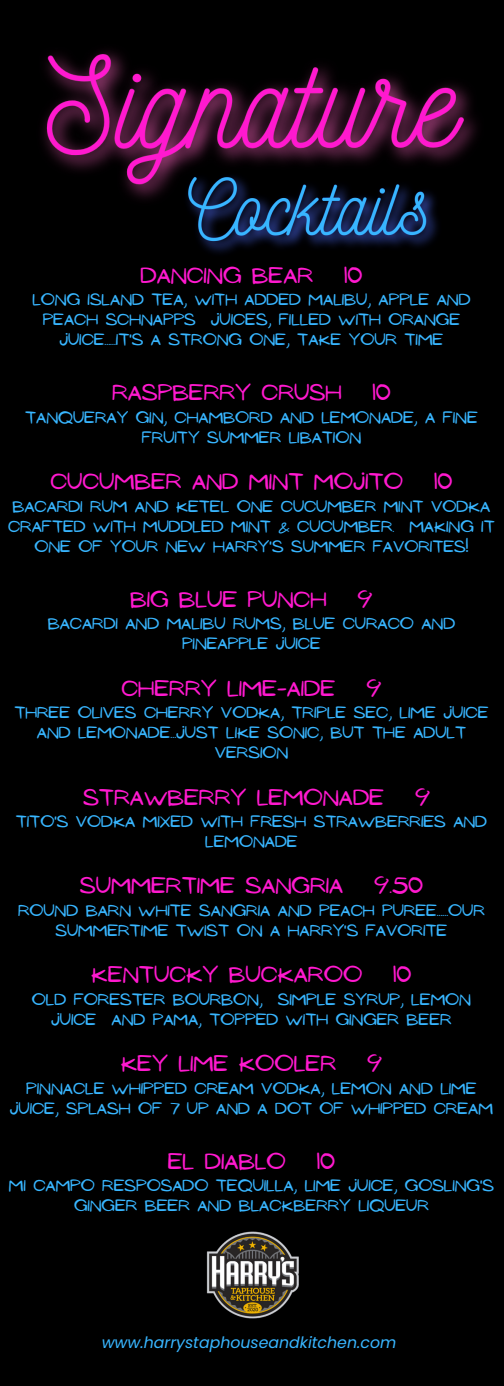
<style>
.page{position:relative;width:504px;height:1386px;background:#000}
.page>*{position:absolute;margin:0;border:0;box-sizing:border-box;transform-origin:0 0}
.t1{font:20.65px "NF Ananias Regular";color:#ff19cf}
.t2{font:italic 15.75px "Poppins";color:#38b6ff}
.t3{font:15.05px/19.9px "NF Ananias Regular";color:#38b6ff;text-align:center}
</style>
<div class="page">
<img style="left:206px;top:1231px;width:93px;height:88px">
<img style="left:42px;top:50px;width:436px;height:150px">
<img style="left:178px;top:156px;width:270px;height:98px">
<p class="t1" style="left:140px;top:264px;width:174px">DANCING BEAR</p>
<p class="t1" style="left:344px;top:264px;width:20px">10</p>
<p class="t3" style="left:32px;top:290px;width:440px">LONG iSLAND TEA, WITH ADDED MALIBU, APPLE AND<br>PEACH SCHNAPPS JUICES, FILLED WITH ORANGE<br>JUICE......IT'S A STRONG ONE, TAKE YOUR TIME</p>
<p class="t1" style="left:112px;top:381px;width:231px">RASPBERRY CRUSH</p>
<p class="t1" style="left:373px;top:381px;width:20px">10</p>
<p class="t3" style="left:25px;top:408px;width:454px">TANQUERAY GIN, CHAMBORD AND LEMONADE, A FINE<br>FRUITY SUMMER LIBATION</p>
<p class="t1" style="left:51px;top:470px;width:354px">CUCUMBER AND MINT MOJITO</p>
<p class="t1" style="left:434px;top:470px;width:20px">10</p>
<p class="t3" style="left:8px;top:497px;width:488px">BACARDI RUM AND KETEL ONE CUCUMBER MINT VODKA<br>CRAFTED WITH MUDDLED MINT &amp; CUCUMBER. MAKING IT<br>ONE OF YOUR NEW hARRY'S SUMMER FAVORITES!</p>
<p class="t1" style="left:130px;top:588px;width:198px">BIG BLUE PUNCH</p>
<p class="t1" style="left:358px;top:588px;width:17px">9</p>
<p class="t3" style="left:48px;top:614px;width:409px">BACARDI AND MALIBU RUMS, BLUE CURACO AND<br>PINEAPPLE JUICE</p>
<p class="t1" style="left:121px;top:676px;width:215px">CHERRY LIME-AIDE</p>
<p class="t1" style="left:366px;top:676px;width:17px">9</p>
<p class="t3" style="left:14px;top:703px;width:476px">THREE OLIVES CHERRY VODKA, TRIPLE SEC, LIME JUICE<br>AND LEMONADE...JUST LIKE SONIC, BUT THE ADULT<br>VERSION</p>
<p class="t1" style="left:83px;top:785px;width:303px">STRAWBERRY LEMONADE</p>
<p class="t1" style="left:415px;top:785px;width:17px">9</p>
<p class="t3" style="left:16px;top:812px;width:473px">TITO'S VODKA MIXED WITH FRESH STRAWBERRIES AND<br>LEMONADE</p>
<p class="t1" style="left:80px;top:874px;width:265px">SUMMERTIME SANGRIA</p>
<p class="t1" style="left:374px;top:874px;width:50px">9.50</p>
<p class="t3" style="left:18px;top:901px;width:468px">ROUND BARN WHITE SANGRIA AND PEACH PUREE......OUR<br>SUMMERTIME TWIST ON A HARRY'S FAVORITE</p>
<p class="t1" style="left:91px;top:963px;width:272px">KENTUCKY BUCKAROO</p>
<p class="t1" style="left:393px;top:963px;width:20px">10</p>
<p class="t3" style="left:32px;top:990px;width:441px">OLD FORESTER BOURBON, SIMPLE SYRUP, LEMON<br>JUICE AND PAMA, TOPPED WITH GINGER BEER</p>
<p class="t1" style="left:121px;top:1052px;width:217px">KEY LIME KOOLER</p>
<p class="t1" style="left:367px;top:1052px;width:17px">9</p>
<p class="t3" style="left:10px;top:1078px;width:485px">PINNACLE WHIPPED CREAM VODKA, LEMON AND LIME<br>JUICE, SPLASH OF 7 UP AND A DOT OF WHIPPED CREAM</p>
<p class="t1" style="left:168px;top:1150px;width:120px">EL DIABLO</p>
<p class="t1" style="left:317px;top:1150px;width:20px">10</p>
<p class="t3" style="left:9px;top:1176px;width:487px">MI CAMPO RESPOSADO TEQUILLA, LIME JUICE, GOSLING'S<br>GINGER BEER AND BLACKBERRY LIQUEUR</p>
<p class="t2" style="left:102px;top:1332px;width:296px">www.harrystaphouseandkitchen.com</p>
</div>
